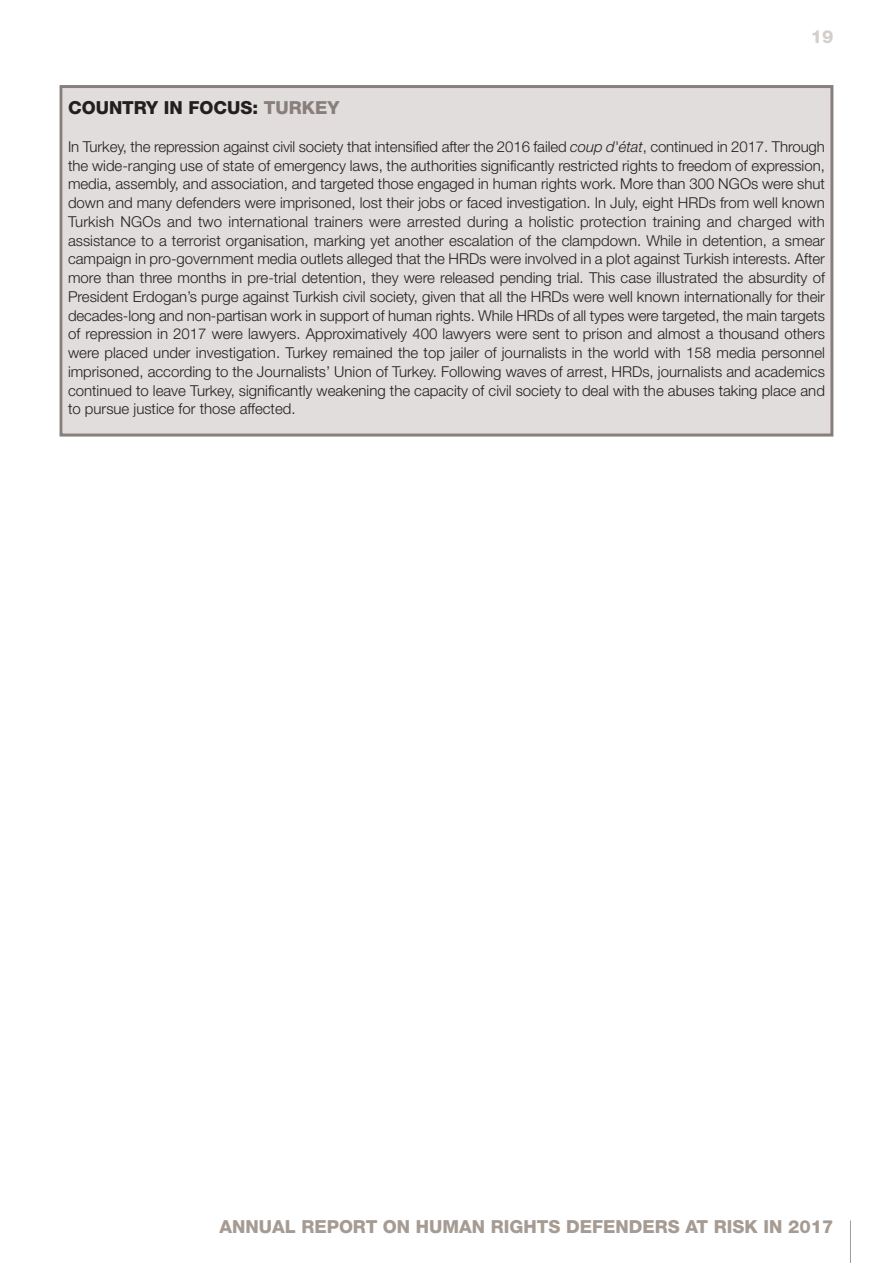
<style>
.page{position:relative;width:893px;height:1263px;background:#fff}
.page>*{position:absolute;margin:0;border:0;box-sizing:border-box;transform-origin:0 0}
.t1{font:800 18px "Helvetica Neue";color:#a59b93}
.t2{font:800 18px "Helvetica Neue";color:#231f20}
.t3{font:800 18px "Helvetica Neue";color:#d5cfcb}
.t4{font:300 15px/18.8px "Helvetica Neue";color:#231f20;text-align:justify}
.s1{color:#887f7c}
.s2{font-style:italic}
</style>
<div class="page">
<div style="left:63px;top:88px;width:767px;height:345px;background:#e1dddc"></div>
<div style="left:60px;top:85px;width:773px;height:351px;border:3px solid #887f7c"></div>
<hr style="left:850px;top:1220px;width:1px;height:43px;background:#a59b93">
<p class="t3" style="left:811px;top:30px;width:24px">19</p>
<p class="t2" style="left:68px;top:102px;width:273px">COUNTRY IN FOCUS: <span class="s1">TURKEY</span></p>
<p class="t4" style="left:68px;top:137px;width:758px">In Turkey, the repression against civil society that intensified after the 2016 failed <span class="s2">coup d'état</span>, continued in 2017. Through the wide-ranging use of state of emergency laws, the authorities significantly restricted rights to freedom of expression, media, assembly, and association, and targeted those engaged in human rights work. More than 300 NGOs were shut down and many defenders were imprisoned, lost their jobs or faced investigation. In July, eight HRDs from well known Turkish NGOs and two international trainers were arrested during a holistic protection training and charged with assistance to a terrorist organisation, marking yet another escalation of the clampdown. While in detention, a smear campaign in pro-government media outlets alleged that the HRDs were involved in a plot against Turkish interests. After more than three months in pre-trial detention, they were released pending trial. This case illustrated the absurdity of President Erdogan’s purge against Turkish civil society, given that all the HRDs were well known internationally for their decades-long and non-partisan work in support of human rights. While HRDs of all types were targeted, the main targets of repression in 2017 were lawyers. Approximatively 400 lawyers were sent to prison and almost a thousand others were placed under investigation. Turkey remained the top jailer of journalists in the world with 158 media personnel imprisoned, according to the Journalists’ Union of Turkey. Following waves of arrest, HRDs, journalists and academics continued to leave Turkey, significantly weakening the capacity of civil society to deal with the abuses taking place and to pursue justice for those affected.</p>
<p class="t1" style="left:219px;top:1220px;width:615px">ANNUAL REPORT ON HUMAN RIGHTS DEFENDERS AT RISK IN 2017</p>
</div>
